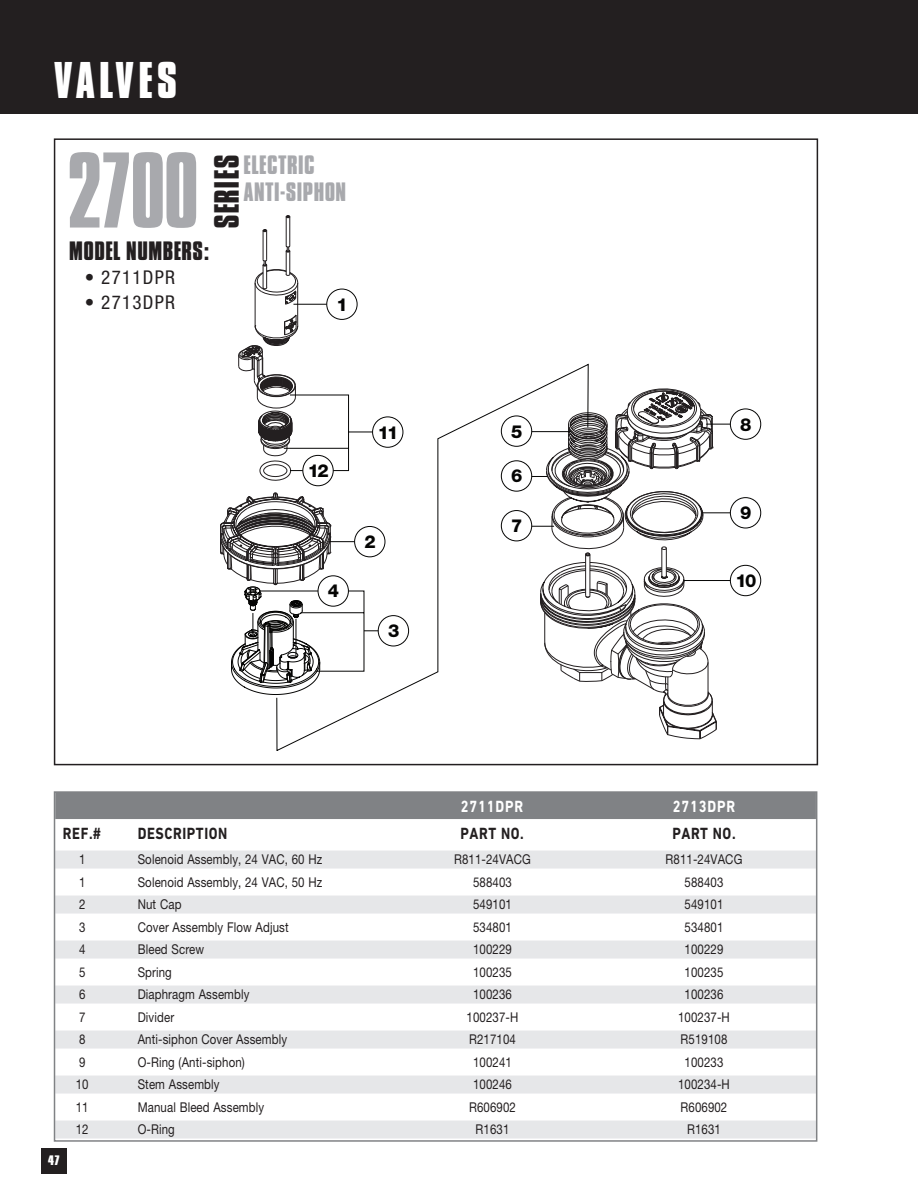
<style>
.page{position:relative;width:918px;height:1188px;background:#fff}
.page>*{position:absolute;margin:0;border:0;box-sizing:border-box;transform-origin:0 0}
.t1{font:92.4px "Compacta BT";color:#a8a9ad}
.t2{font:700 45px "Compacta SHOP";letter-spacing:.12em;color:#fff}
.t3{font:700 30.6px "Compacta SHOP";letter-spacing:.065em;color:#231f20}
.t4{font:700 23.1px "Compacta SHOP";letter-spacing:.05em;color:#a8a9ad}
.t5{font:700 23.1px "Compacta SHOP";letter-spacing:.05em;color:#231f20}
.t6{font:condensed 19.05px "Helvetica Neue";letter-spacing:.065em;color:#231f20}
.t7{font:800 18px "Helvetica Neue";color:#050504}
.t8{font:700 16.5px "DIN Next LT Pro";letter-spacing:.04em;color:#231f20;scale:.85 1}
.t9{font:700 16.5px "DIN Next LT Pro";letter-spacing:.06em;color:#fff;scale:.85 1}
.t10{font:13.5px "Helvetica Neue";letter-spacing:.01em;color:#231f20;scale:.85 1}
.t11{font:700 12px "Compacta SHOP";color:#fff;scale:1.15 1}
</style>
<div class="page">
<div style="left:0;top:0;width:918px;height:114px;background:#231f20"></div>
<div style="left:41px;top:1148px;width:25px;height:25px;background:#231f20"></div>
<hr style="left:706px;top:424px;width:41px;height:1px;background:#050504">
<div style="left:730px;top:409px;width:31px;height:30px;background:#fff;border-radius:50%"></div>
<div style="left:730px;top:409px;width:31px;height:31px;border:1px solid #050504;border-radius:50%"></div>
<hr style="left:702px;top:513px;width:45px;height:1px;background:#050504">
<div style="left:730px;top:498px;width:31px;height:30px;background:#fff;border-radius:50%"></div>
<div style="left:730px;top:497px;width:31px;height:31px;border:1px solid #050504;border-radius:50%"></div>
<svg style="left:588px;top:388px;width:129px;height:351px"></svg>
<hr style="left:684px;top:580px;width:63px;height:1px;background:#050504">
<div style="left:730px;top:565px;width:31px;height:31px;background:#fff;border-radius:50%"></div>
<div style="left:730px;top:565px;width:31px;height:31px;border:1px solid #050504;border-radius:50%"></div>
<svg style="left:238px;top:215px;width:120px;height:266px"></svg>
<svg style="left:277px;top:364px;width:311px;height:387px"></svg>
<svg style="left:220px;top:493px;width:171px;height:202px"></svg>
<div style="left:378px;top:616px;width:31px;height:30px;background:#fff;border-radius:50%"></div>
<div style="left:378px;top:615px;width:31px;height:31px;border:1px solid #050504;border-radius:50%"></div>
<div style="left:55px;top:792px;width:761px;height:27px;background:#808285"></div>
<div style="left:55px;top:851px;width:761px;height:18px;background:#e6e7e9"></div>
<div style="left:55px;top:896px;width:761px;height:18px;background:#e6e7e9"></div>
<div style="left:55px;top:941px;width:761px;height:18px;background:#e6e7e9"></div>
<div style="left:55px;top:986px;width:761px;height:18px;background:#e6e7e9"></div>
<div style="left:55px;top:1031px;width:761px;height:18px;background:#e6e7e9"></div>
<div style="left:55px;top:1076px;width:761px;height:18px;background:#e6e7e9"></div>
<div style="left:55px;top:1121px;width:761px;height:18px;background:#e6e7e9"></div>
<div style="left:54px;top:791px;width:763px;height:351px;border:2px solid #808285"></div>
<p class="t2" style="left:55px;top:52px;width:124px">VALVES</p>
<p class="t1" style="left:67px;top:137px;width:134px">2700</p>
<p class="t5" style="left:69px;top:236px;width:141px">MODEL NUMBERS:</p>
<p class="t6" style="left:85px;top:266px;width:92px">• 2711DPR</p>
<p class="t6" style="left:85px;top:291px;width:92px">• 2713DPR</p>
<p class="t3" style="left:207px;top:228px;width:75px;rotate:-90deg">SERIES</p>
<p class="t4" style="left:244px;top:151px;width:72px">ELECTRIC</p>
<p class="t4" style="left:244px;top:177px;width:104px">ANTI-SIPHON</p>
<p class="t7" style="left:337px;top:294px;width:13px">1</p>
<p class="t7" style="left:308px;top:460px;width:22px">12</p>
<p class="t7" style="left:328px;top:580px;width:13px">4</p>
<p class="t7" style="left:378px;top:421px;width:22px">11</p>
<p class="t7" style="left:364px;top:531px;width:13px">2</p>
<p class="t7" style="left:388px;top:620px;width:13px">3</p>
<p class="t7" style="left:511px;top:420px;width:13px">5</p>
<p class="t7" style="left:511px;top:465px;width:13px">6</p>
<p class="t7" style="left:511px;top:515px;width:13px">7</p>
<p class="t7" style="left:740px;top:413px;width:13px">8</p>
<p class="t7" style="left:740px;top:502px;width:13px">9</p>
<p class="t7" style="left:736px;top:570px;width:22px">10</p>
<p class="t9" style="left:461px;top:796px;width:75px">2711DPR</p>
<p class="t9" style="left:673px;top:796px;width:75px">2713DPR</p>
<p class="t8" style="left:63px;top:823px;width:46px">REF.#</p>
<p class="t8" style="left:138px;top:823px;width:107px">DESCRIPTION</p>
<p class="t8" style="left:461px;top:823px;width:76px">PART NO.</p>
<p class="t8" style="left:672px;top:823px;width:76px">PART NO.</p>
<p class="t10" style="left:79px;top:851px;width:9px">1</p>
<p class="t10" style="left:138px;top:851px;width:219px">Solenoid Assembly, 24 VAC, 60 Hz</p>
<p class="t10" style="left:454px;top:851px;width:92px">R811-24VACG</p>
<p class="t10" style="left:666px;top:851px;width:92px">R811-24VACG</p>
<p class="t10" style="left:79px;top:874px;width:9px">1</p>
<p class="t10" style="left:138px;top:874px;width:219px">Solenoid Assembly, 24 VAC, 50 Hz</p>
<p class="t10" style="left:473px;top:874px;width:47px">588403</p>
<p class="t10" style="left:685px;top:874px;width:47px">588403</p>
<p class="t10" style="left:79px;top:896px;width:9px">2</p>
<p class="t10" style="left:138px;top:896px;width:53px">Nut Cap</p>
<p class="t10" style="left:473px;top:896px;width:47px">549101</p>
<p class="t10" style="left:685px;top:896px;width:47px">549101</p>
<p class="t10" style="left:79px;top:919px;width:9px">3</p>
<p class="t10" style="left:138px;top:919px;width:179px">Cover Assembly Flow Adjust</p>
<p class="t10" style="left:473px;top:919px;width:47px">534801</p>
<p class="t10" style="left:685px;top:919px;width:47px">534801</p>
<p class="t10" style="left:79px;top:941px;width:9px">4</p>
<p class="t10" style="left:138px;top:941px;width:80px">Bleed Screw</p>
<p class="t10" style="left:473px;top:941px;width:47px">100229</p>
<p class="t10" style="left:685px;top:941px;width:47px">100229</p>
<p class="t10" style="left:79px;top:964px;width:9px">5</p>
<p class="t10" style="left:138px;top:964px;width:42px">Spring</p>
<p class="t10" style="left:473px;top:964px;width:47px">100235</p>
<p class="t10" style="left:685px;top:964px;width:47px">100235</p>
<p class="t10" style="left:79px;top:986px;width:9px">6</p>
<p class="t10" style="left:138px;top:986px;width:133px">Diaphragm Assembly</p>
<p class="t10" style="left:473px;top:986px;width:47px">100236</p>
<p class="t10" style="left:685px;top:986px;width:47px">100236</p>
<p class="t10" style="left:79px;top:1009px;width:9px">7</p>
<p class="t10" style="left:138px;top:1009px;width:44px">Divider</p>
<p class="t10" style="left:467px;top:1009px;width:62px">100237-H</p>
<p class="t10" style="left:678px;top:1009px;width:62px">100237-H</p>
<p class="t10" style="left:79px;top:1031px;width:9px">8</p>
<p class="t10" style="left:138px;top:1031px;width:177px">Anti-siphon Cover Assembly</p>
<p class="t10" style="left:469px;top:1031px;width:57px">R217104</p>
<p class="t10" style="left:681px;top:1031px;width:57px">R519108</p>
<p class="t10" style="left:79px;top:1054px;width:9px">9</p>
<p class="t10" style="left:138px;top:1054px;width:127px">O-Ring (Anti-siphon)</p>
<p class="t10" style="left:473px;top:1054px;width:47px">100241</p>
<p class="t10" style="left:685px;top:1054px;width:47px">100233</p>
<p class="t10" style="left:76px;top:1076px;width:17px">10</p>
<p class="t10" style="left:138px;top:1076px;width:98px">Stem Assembly</p>
<p class="t10" style="left:473px;top:1076px;width:47px">100246</p>
<p class="t10" style="left:678px;top:1076px;width:62px">100234-H</p>
<p class="t10" style="left:76px;top:1099px;width:17px">11</p>
<p class="t10" style="left:138px;top:1099px;width:150px">Manual Bleed Assembly</p>
<p class="t10" style="left:469px;top:1099px;width:57px">R606902</p>
<p class="t10" style="left:681px;top:1099px;width:57px">R606902</p>
<p class="t10" style="left:76px;top:1121px;width:17px">12</p>
<p class="t10" style="left:138px;top:1121px;width:45px">O-Ring</p>
<p class="t10" style="left:476px;top:1121px;width:41px">R1631</p>
<p class="t10" style="left:687px;top:1121px;width:41px">R1631</p>
<p class="t11" style="left:48px;top:1153px;width:11px">47</p>
</div>
